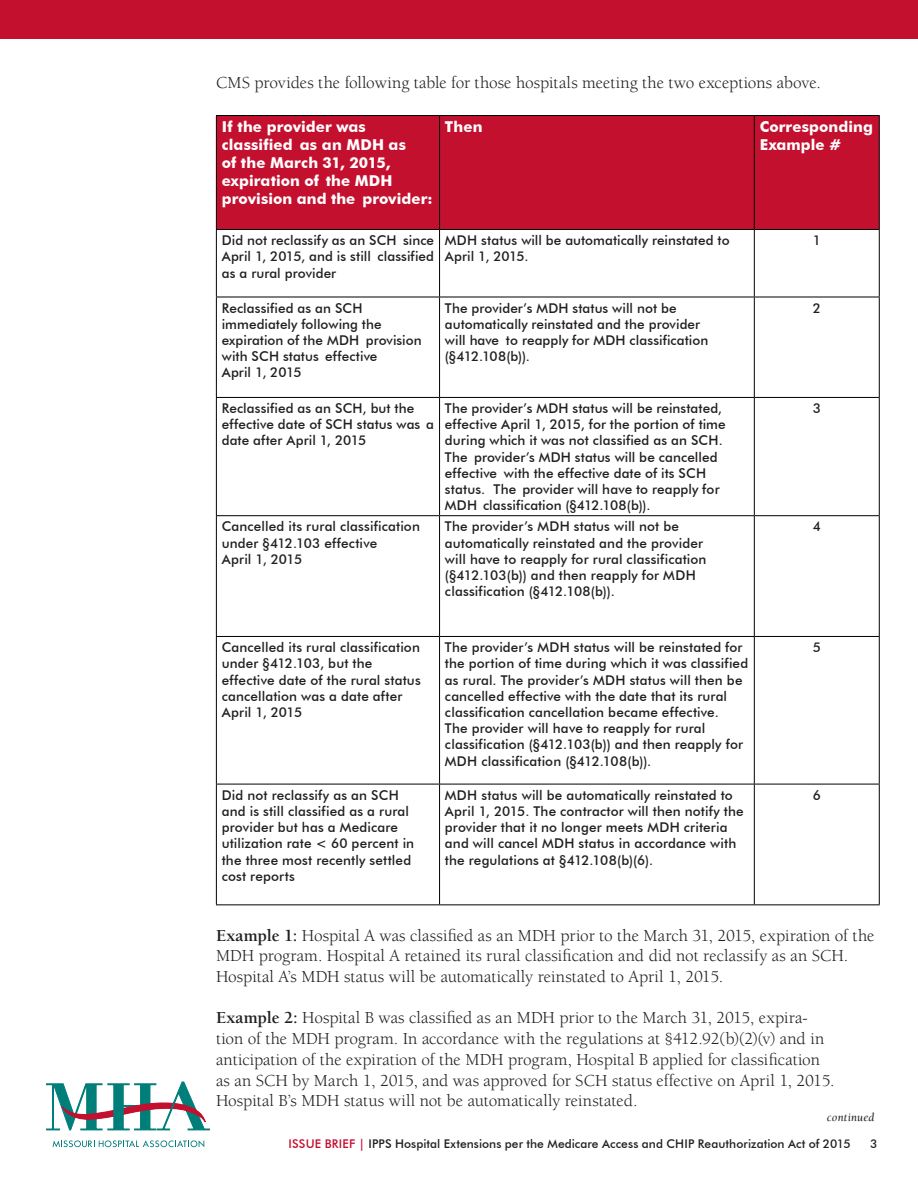
<style>
.page{position:relative;width:918px;height:1188px;background:#fff}
.page>*{position:absolute;margin:0;border:0;box-sizing:border-box;transform-origin:0 0}
.Body{font:17.25px/20.7px "Berkeley";color:#231f20}
.Table_Header{font:700 15px/18px "Futura BT";letter-spacing:.005em;color:#fff}
.Table_Body{font:500 13.5px/16.2px "Futura BT";letter-spacing:.01em;color:#231f20}
.t1{font:500 12px "Futura BT";letter-spacing:.005em;color:#231f20}
.Footnote{font:italic 12px "Berkeley";letter-spacing:.015em;color:#231f20}
.s1{font-weight:700}
.s2{color:#c3102f}
</style>
<div class="page">
<svg style="left:46px;top:1082px;width:164px;height:48px"></svg>
<svg style="left:53px;top:1140px;width:151px;height:7px"></svg>
<div style="left:0;top:0;width:918px;height:39px;background:#c3102f"></div>
<div style="left:217px;top:116px;width:662px;height:113px;background:#c3102f"></div>
<hr style="left:216px;top:297px;width:224px;height:1px;background:#000">
<hr style="left:440px;top:297px;width:314px;height:1px;background:#000">
<hr style="left:754px;top:297px;width:126px;height:1px;background:#000">
<hr style="left:216px;top:397px;width:224px;height:1px;background:#000">
<hr style="left:440px;top:397px;width:314px;height:1px;background:#000">
<hr style="left:754px;top:397px;width:126px;height:1px;background:#000">
<hr style="left:216px;top:515px;width:224px;height:1px;background:#000">
<hr style="left:440px;top:515px;width:314px;height:1px;background:#000">
<hr style="left:754px;top:515px;width:126px;height:1px;background:#000">
<hr style="left:216px;top:636px;width:224px;height:1px;background:#000">
<hr style="left:440px;top:636px;width:314px;height:1px;background:#000">
<hr style="left:754px;top:636px;width:126px;height:1px;background:#000">
<hr style="left:216px;top:784px;width:224px;height:1px;background:#000">
<hr style="left:440px;top:784px;width:314px;height:1px;background:#000">
<hr style="left:754px;top:784px;width:126px;height:1px;background:#000">
<hr style="left:439px;top:116px;width:1px;height:113px;background:#000">
<hr style="left:754px;top:116px;width:1px;height:113px;background:#000">
<hr style="left:439px;top:230px;width:1px;height:67px;background:#000">
<hr style="left:754px;top:230px;width:1px;height:67px;background:#000">
<hr style="left:439px;top:297px;width:1px;height:100px;background:#000">
<hr style="left:754px;top:297px;width:1px;height:100px;background:#000">
<hr style="left:439px;top:398px;width:1px;height:117px;background:#000">
<hr style="left:754px;top:398px;width:1px;height:117px;background:#000">
<hr style="left:439px;top:516px;width:1px;height:120px;background:#000">
<hr style="left:754px;top:516px;width:1px;height:120px;background:#000">
<hr style="left:439px;top:637px;width:1px;height:147px;background:#000">
<hr style="left:754px;top:637px;width:1px;height:147px;background:#000">
<hr style="left:439px;top:784px;width:1px;height:120px;background:#000">
<hr style="left:754px;top:784px;width:1px;height:120px;background:#000">
<hr style="left:216px;top:115px;width:224px;height:1px;background:#000">
<hr style="left:216px;top:116px;width:1px;height:113px;background:#000">
<hr style="left:440px;top:115px;width:314px;height:1px;background:#000">
<hr style="left:754px;top:115px;width:126px;height:1px;background:#000">
<hr style="left:879px;top:116px;width:1px;height:113px;background:#000">
<hr style="left:216px;top:229px;width:224px;height:1px;background:#000">
<hr style="left:216px;top:230px;width:1px;height:67px;background:#000">
<hr style="left:440px;top:229px;width:314px;height:1px;background:#000">
<hr style="left:754px;top:229px;width:126px;height:1px;background:#000">
<hr style="left:879px;top:230px;width:1px;height:67px;background:#000">
<hr style="left:216px;top:297px;width:1px;height:100px;background:#000">
<hr style="left:879px;top:297px;width:1px;height:100px;background:#000">
<hr style="left:216px;top:398px;width:1px;height:117px;background:#000">
<hr style="left:879px;top:398px;width:1px;height:117px;background:#000">
<hr style="left:216px;top:516px;width:1px;height:120px;background:#000">
<hr style="left:879px;top:516px;width:1px;height:120px;background:#000">
<hr style="left:216px;top:637px;width:1px;height:147px;background:#000">
<hr style="left:879px;top:637px;width:1px;height:147px;background:#000">
<hr style="left:216px;top:784px;width:1px;height:120px;background:#000">
<hr style="left:879px;top:784px;width:1px;height:120px;background:#000">
<hr style="left:216px;top:904px;width:224px;height:1px;background:#000">
<hr style="left:440px;top:904px;width:314px;height:1px;background:#000">
<hr style="left:754px;top:904px;width:126px;height:1px;background:#000">
<p class="Body" style="left:216px;top:73px;width:607px">CMS provides the following table for those hospitals meeting the two exceptions above.</p>
<p class="Table_Header" style="left:222px;top:118px;width:212px">If the provider was classified as an MDH as<br>of the March 31, 2015, expiration of the MDH provision and the provider:</p>
<p class="Table_Header" style="left:445px;top:118px;width:39px">Then</p>
<p class="Table_Header" style="left:760px;top:118px;width:115px">Corresponding<br>Example #</p>
<p class="Table_Body" style="left:222px;top:232px;width:214px;text-align:justify">Did not reclassify as an SCH since April 1, 2015, and is still classified as a rural provider</p>
<p class="Table_Body" style="left:445px;top:232px;width:286px">MDH status will be automatically reinstated to<br>April 1, 2015.</p>
<p class="Table_Body" style="left:813px;top:232px;width:10px">1</p>
<p class="Table_Body" style="left:222px;top:300px;width:201px">Reclassified as an SCH immediately following the expiration of the MDH provision with SCH status effective<br>April 1, 2015</p>
<p class="Table_Body" style="left:445px;top:300px;width:265px">The provider’s MDH status will not be automatically reinstated and the provider will have to reapply for MDH classification (§412.108(b)).</p>
<p class="Table_Body" style="left:813px;top:300px;width:10px">2</p>
<p class="Table_Body" style="left:222px;top:400px;width:214px">Reclassified as an SCH, but the effective date of SCH status was a date after April 1, 2015</p>
<p class="Table_Body" style="left:445px;top:400px;width:282px">The provider’s MDH status will be reinstated, effective April 1, 2015, for the portion of time during which it was not classified as an SCH.<br>The provider’s MDH status will be cancelled effective with the effective date of its SCH status. The provider will have to reapply for MDH classification (§412.108(b)).</p>
<p class="Table_Body" style="left:813px;top:400px;width:10px">3</p>
<p class="Table_Body" style="left:222px;top:518px;width:200px">Cancelled its rural classification under §412.103 effective<br>April 1, 2015</p>
<p class="Table_Body" style="left:445px;top:518px;width:263px">The provider’s MDH status will not be automatically reinstated and the provider will have to reapply for rural classification (§412.103(b)) and then reapply for MDH classification (§412.108(b)).</p>
<p class="Table_Body" style="left:813px;top:518px;width:10px">4</p>
<p class="Table_Body" style="left:222px;top:639px;width:200px">Cancelled its rural classification under §412.103, but the effective date of the rural status cancellation was a date after<br>April 1, 2015</p>
<p class="Table_Body" style="left:445px;top:639px;width:305px">The provider’s MDH status will be reinstated for the portion of time during which it was classified as rural. The provider’s MDH status will then be cancelled effective with the date that its rural classification cancellation became effective.<br>The provider will have to reapply for rural classification (§412.103(b)) and then reapply for MDH classification (§412.108(b)).</p>
<p class="Table_Body" style="left:813px;top:639px;width:10px">5</p>
<p class="Table_Body" style="left:222px;top:787px;width:194px">Did not reclassify as an SCH and is still classified as a rural provider but has a Medicare utilization rate &lt; 60 percent in the three most recently settled cost reports</p>
<p class="Table_Body" style="left:445px;top:787px;width:300px">MDH status will be automatically reinstated to April 1, 2015. The contractor will then notify the provider that it no longer meets MDH criteria and will cancel MDH status in accordance with the regulations at §412.108(b)(6).</p>
<p class="Table_Body" style="left:813px;top:787px;width:10px">6</p>
<p class="Body" style="left:216px;top:925px;width:660px"><span class="s1">Example 1:</span> Hospital A was classified as an MDH prior to the March 31, 2015, expiration of the</p>
<p class="Body" style="left:216px;top:946px;width:634px">MDH program. Hospital A retained its rural classification and did not reclassify as an SCH.<br>Hospital A’s MDH status will be automatically reinstated to April 1, 2015.</p>
<p class="Body" style="left:216px;top:1008px;width:620px"><span class="s1">Example 2:</span> Hospital B was classified as an MDH prior to the March 31, 2015, expira&shy;tion of the MDH program. In accordance with the regulations at §412.92(b)(2)(v) and in anticipation of the expiration of the MDH program, Hospital B applied for classification as an SCH by March 1, 2015, and was approved for SCH status effective on April 1, 2015.<br>Hospital B’s MDH status will not be automatically reinstated.</p>
<p class="Footnote" style="left:827px;top:1111px;width:49px">continued</p>
<p class="t1" style="left:289px;top:1136px;width:564px"><span class="s2">ISSUE BRIEF |</span> IPPS Hospital Extensions per the Medicare Access and CHIP Reauthorization Act of 2015</p>
<p class="t1" style="left:870px;top:1136px;width:9px">3</p>
</div>
